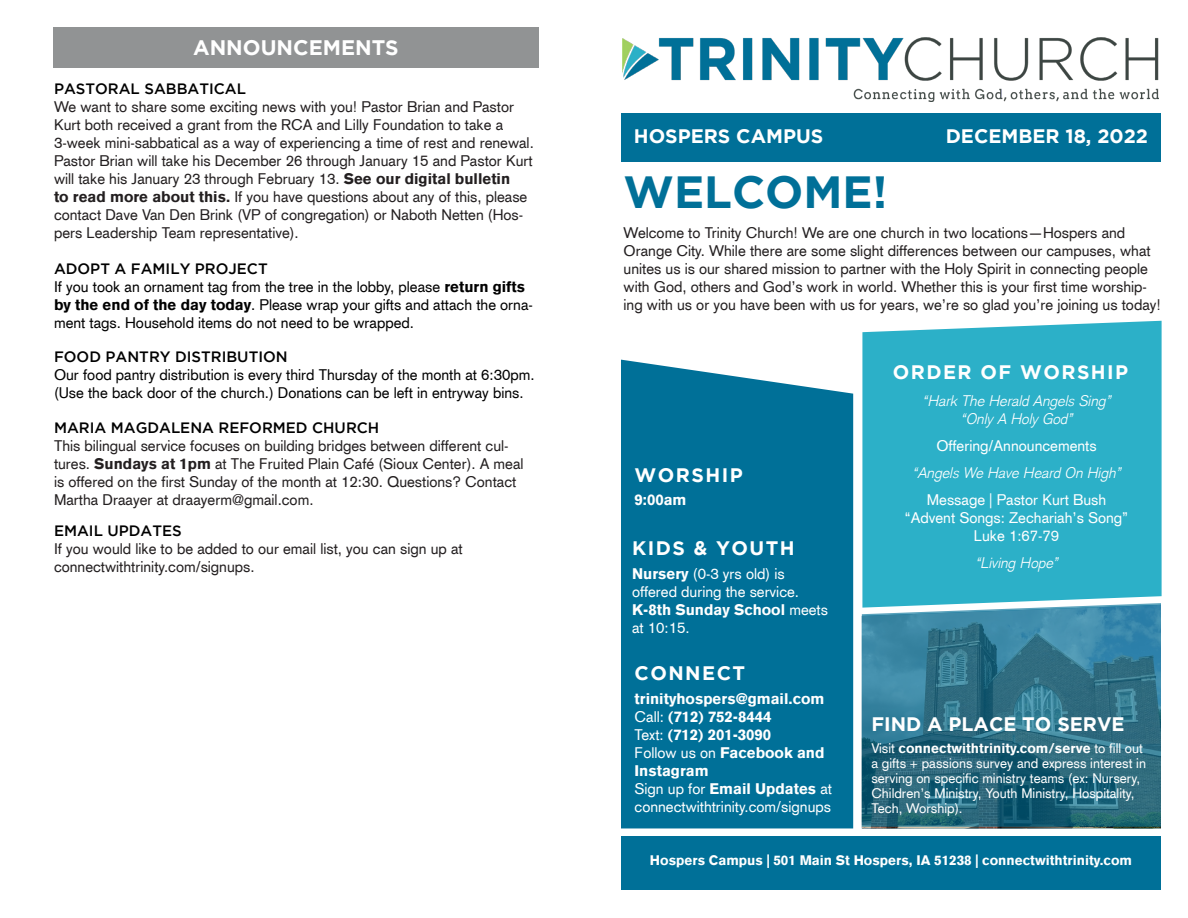
<style>
.page{position:relative;width:1188px;height:918px;background:#fff}
.page>*{position:absolute;margin:0;border:0;box-sizing:border-box;transform-origin:0 0}
.t1{font:700 45px "Gotham";color:#007098}
.t2{font:700 21px "Gotham";color:#fff}
.t3{font:700 19.5px "Gotham";color:#fff}
.t4{font:700 19.5px "Gotham";letter-spacing:.075em;color:#fff}
.t5{font:15px/18px "Akzidenz Grotesk CE";color:#231f20}
.t6{font:15px/18px "Akzidenz Grotesk CE";color:#000}
.t7{font:15px/18px "Akzidenz Grotesk CE";color:#fff}
.t8{font:900 15px "Akzidenz Grotesk CE";color:#fff}
.t9{font:500 15px "Gotham";color:#000}
.t10{font:italic 300 15px "Akzidenz Grotesk";color:#fff}
.t11{font:13.5px/15px "Akzidenz Grotesk CE";color:#fff}
.t12{font:900 13.5px "Akzidenz Grotesk CE";color:#fff}
.s1{font-weight:900}
.s2{font-weight:400}
</style>
<div class="page">
<div style="left:862px;top:321px;width:300px;height:282px;background:#2cb0c8"></div>
<div style="left:621px;top:360px;width:232px;height:468px;background:#007098"></div>
<svg style="left:862px;top:603px;width:299px;height:224px;background:#32748b"></svg>
<div style="left:53px;top:27px;width:486px;height:41px;background:#919394"></div>
<img style="left:622px;top:38px;width:536px;height:63px">
<div style="left:621px;top:113px;width:540px;height:49px;background:#007098"></div>
<div style="left:621px;top:836px;width:540px;height:54px;background:#007098"></div>
<p class="t2" style="left:193px;top:36px;width:207px">ANNOUNCEMENTS</p>
<p class="t9" style="left:54px;top:80px;width:194px">PASTORAL SABBATICAL</p>
<p class="t5" style="left:54px;top:98px;width:481px">We want to share some exciting news with you! Pastor Brian and Pastor Kurt both received a grant from the RCA and Lilly Foundation to take a 3-week mini-sabbatical as a way of experiencing a time of rest and renewal.<br>Pastor Brian will take his December 26 through January 15 and Pastor Kurt will take his January 23 through February 13. <span class="s1">See our digital bulletin<br>to read more about this.</span> If you have questions about any of this, please contact Dave Van Den Brink (VP of congregation) or Naboth Netten (Hos&shy;pers Leadership Team representative).</p>
<p class="t9" style="left:54px;top:260px;width:215px">ADOPT A FAMILY PROJECT</p>
<p class="t6" style="left:54px;top:278px;width:481px">If you took an ornament tag from the tree in the lobby, please <span class="s1">return gifts by the end of the day today</span>. Please wrap your gifts and attach the orna&shy;ment tags. Household items do not need to be wrapped.</p>
<p class="t9" style="left:54px;top:349px;width:235px">FOOD PANTRY DISTRIBUTION</p>
<p class="t6" style="left:54px;top:366px;width:482px">Our food pantry distribution is every third Thursday of the month at 6:30pm. (Use the back door of the church.) Donations can be left in entryway bins.</p>
<p class="t9" style="left:54px;top:419px;width:327px">MARIA MAGDALENA REFORMED CHURCH</p>
<p class="t5" style="left:54px;top:437px;width:471px">This bilingual service focuses on building bridges between different cul&shy;tures. <span class="s1">Sundays at 1pm</span> at The Fruited Plain Café (Sioux Center). A meal is offered on the first Sunday of the month at 12:30. Questions? Contact Martha Draayer at draayerm@gmail.com.</p>
<p class="t9" style="left:54px;top:523px;width:129px">EMAIL UPDATES</p>
<p class="t5" style="left:54px;top:540px;width:410px">If you would like to be added to our email list, you can sign up at</p>
<p class="t5" style="left:54px;top:558px;width:202px">connectwithtrinity.com/signups.</p>
<p class="t3" style="left:634px;top:125px;width:191px">HOSPERS CAMPUS</p>
<p class="t3" style="left:946px;top:125px;width:204px">DECEMBER 18, 2022</p>
<p class="t1" style="left:624px;top:166px;width:265px">WELCOME!</p>
<p class="t5" style="left:624px;top:224px;width:539px">Welcome to Trinity Church! We are one church in two locations—Hospers and Orange City. While there are some slight differences between our campuses, what unites us is our shared mission to partner with the Holy Spirit in connecting people with God, others and God’s work in world. Whether this is your first time worship&shy;ing with us or you have been with us for years, we’re so glad you’re joining us today!</p>
<p class="t4" style="left:635px;top:463px;width:110px">WORSHIP</p>
<p class="t8" style="left:635px;top:490px;width:53px">9:00am</p>
<p class="t4" style="left:632px;top:537px;width:164px">KIDS &amp; YOUTH</p>
<p class="t7" style="left:632px;top:564px;width:197px"><span class="s1">Nursery</span> (0-3 yrs old) is offered during the service.<br><span class="s1">K-8th Sunday School</span> meets at 10:15.</p>
<p class="t4" style="left:635px;top:662px;width:112px">CONNECT</p>
<p class="t8" style="left:635px;top:689px;width:191px">trinityhospers@gmail.com</p>
<p class="t8" style="left:635px;top:707px;width:139px"><span class="s2">Call:</span> (712) 752-8444</p>
<p class="t8" style="left:635px;top:725px;width:138px"><span class="s2">Text:</span> (712) 201-3090</p>
<p class="t8" style="left:635px;top:743px;width:192px"><span class="s2">Follow us on</span> Facebook and</p>
<p class="t8" style="left:635px;top:761px;width:76px">Instagram</p>
<p class="t8" style="left:635px;top:779px;width:199px"><span class="s2">Sign up for</span> Email Updates <span class="s2">at</span></p>
<p class="t7" style="left:635px;top:798px;width:198px">connectwithtrinity.com/signups</p>
<p class="t4" style="left:893px;top:361px;width:237px">ORDER OF WORSHIP</p>
<p class="t10" style="left:923px;top:392px;width:189px">“Hark The Herald Angels Sing”</p>
<p class="t10" style="left:961px;top:410px;width:113px">“Only A Holy God”</p>
<p class="t7" style="left:936px;top:436px;width:162px">Offering/Announcements</p>
<p class="t10" style="left:913px;top:464px;width:209px">“Angels We Have Heard On High”</p>
<p class="t7" style="left:927px;top:490px;width:181px">Message | Pastor Kurt Bush</p>
<p class="t7" style="left:905px;top:508px;width:225px">“Advent Songs: Zechariah’s Song”</p>
<p class="t7" style="left:974px;top:526px;width:87px">Luke 1:67-79</p>
<p class="t10" style="left:975px;top:554px;width:84px">“Living Hope”</p>
<p class="t3" style="left:871px;top:713px;width:255px">FIND A PLACE TO SERVE</p>
<p class="t11" style="left:871px;top:740px;width:276px">Visit <span class="s1">connectwithtrinity.com/serve</span> to fill out a gifts + passions survey and express interest in serving on specific ministry teams (ex: Nursery, Children’s Ministry, Youth Ministry, Hospitality, Tech, Worship).</p>
<p class="t12" style="left:650px;top:851px;width:484px">Hospers Campus | 501 Main St Hospers, IA 51238 | connectwithtrinity.com</p>
</div>
